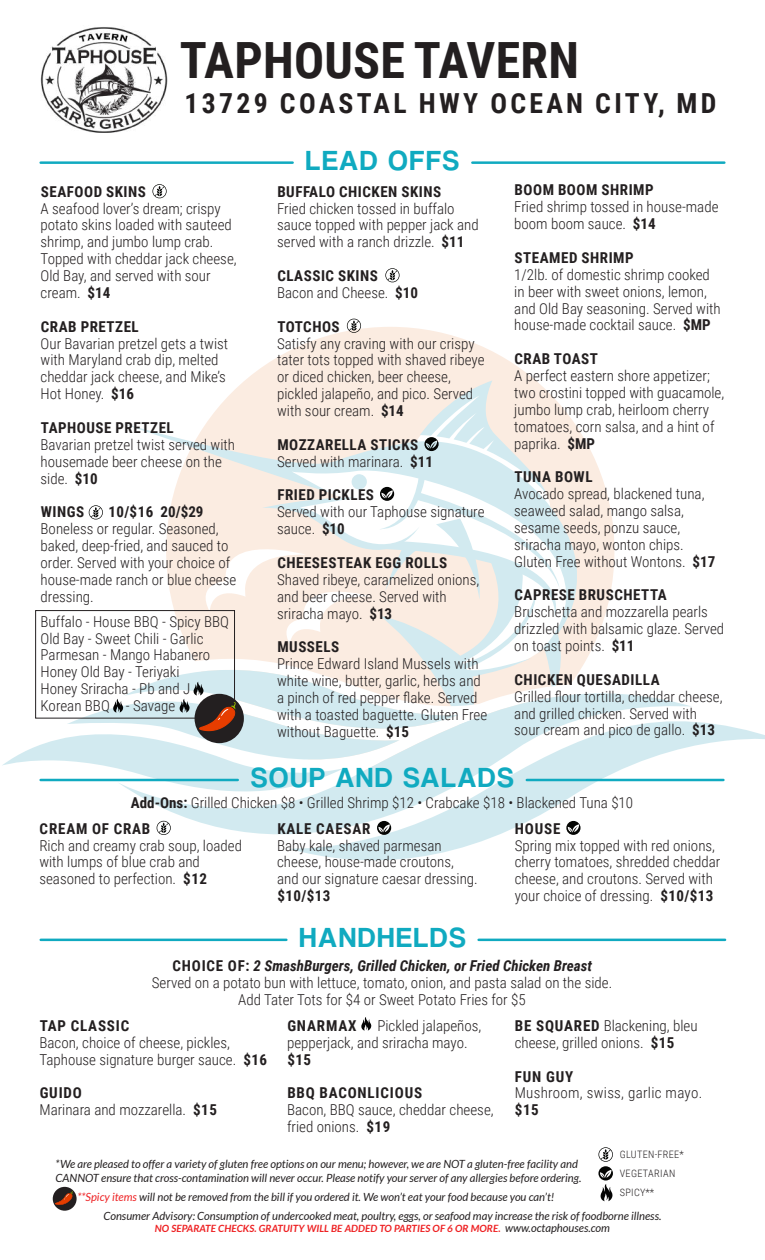
<style>
.page{position:relative;width:765px;height:1260px;background:#fff}
.page>*{position:absolute;margin:0;border:0;box-sizing:border-box;transform-origin:0 0}
.t1{font:700 50px "Roboto Condensed";letter-spacing:.005em;color:#231f20}
.t2{font:28.75px "Coolvetica Rg";letter-spacing:.07em;color:#10aac0}
.t3{font:700 27.62px "Roboto Condensed";letter-spacing:.12em;color:#231f20}
.t4{font:300 15px/16.9px "Roboto Condensed";color:#231f20}
.t5{font:700 15px/16.9px "Roboto Condensed";letter-spacing:.035em;color:#231f20}
.t6{font:700 15px "Roboto Condensed";letter-spacing:.055em;color:#231f20}
.t7{font:300 15px "Roboto Condensed";letter-spacing:.02em;color:#231f20}
.t8{font:italic 11.25px/13.8px "Lato";color:#231f20}
.t9{font:300 10.25px/19.1px "Roboto Condensed";letter-spacing:.035em;color:#231f20}
.t10{font:italic 700 10px "Lato";letter-spacing:.01em;color:#ee2123}
.s1{font-weight:700}
.s2{font-weight:300}
.s3{font-weight:700;font-style:italic}
.s4{color:#ee2325}
.s5{font-weight:400;font-size:11.25px;color:#231f20}
</style>
<div class="page">
<svg style="left:246px;top:327px;width:368px;height:310px;fill:#fbece1"></svg>
<svg style="left:147px;top:693px;width:506px;height:142px;fill:#d2eaf0"></svg>
<svg style="left:288px;top:698px;width:477px;height:163px"></svg>
<hr style="left:41px;top:161px;width:252px;height:3px;background:#10aac0">
<hr style="left:472px;top:161px;width:252px;height:3px;background:#10aac0">
<img style="left:41px;top:27px;width:127px;height:106px">
<hr style="left:41px;top:939px;width:245px;height:2px;background:#10aac0">
<hr style="left:479px;top:939px;width:246px;height:2px;background:#10aac0">
<svg style="left:152px;top:184px;width:15px;height:14px"></svg>
<svg style="left:385px;top:268px;width:15px;height:14px"></svg>
<hr style="left:527px;top:779px;width:196px;height:2px;background:#10aac0">
<svg style="left:347px;top:319px;width:14px;height:14px"></svg>
<svg style="left:157px;top:821px;width:14px;height:14px"></svg>
<svg style="left:377px;top:821px;width:14px;height:14px"></svg>
<svg style="left:566px;top:821px;width:15px;height:14px"></svg>
<svg style="left:598px;top:1147px;width:15px;height:54px"></svg>
<div style="left:53px;top:1187px;width:24px;height:24px;background:#231f20;border-radius:50%"></div>
<svg style="left:55px;top:1191px;width:18px;height:14px"></svg>
<svg style="left:361px;top:1017px;width:10px;height:14px"></svg>
<svg style="left:2px;top:380px;width:581px;height:420px"></svg>
<h1 class="t1" style="left:180px;top:25px;width:401px">TAPHOUSE TAVERN</h1>
<h3 class="t3" style="left:184px;top:84px;width:534px">13729 COASTAL HWY OCEAN CITY, MD</h3>
<p class="t5" style="left:41px;top:182px;width:107px">SEAFOOD SKINS</p>
<p class="t4" style="left:41px;top:199px;width:198px">A seafood lover’s dream; crispy potato skins loaded with sauteed shrimp, and jumbo lump crab.<br>Topped with cheddar jack cheese,<br>Old Bay, and served with sour cream. <span class="s1">$14</span></p>
<p class="t5" style="left:41px;top:317px;width:99px">CRAB PRETZEL</p>
<p class="t4" style="left:41px;top:334px;width:189px">Our Bavarian pretzel gets a twist with Maryland crab dip, melted cheddar jack cheese, and Mike’s<br>Hot Honey. <span class="s1">$16</span></p>
<p class="t5" style="left:41px;top:419px;width:134px">TAPHOUSE PRETZEL</p>
<p class="t4" style="left:41px;top:435px;width:196px">Bavarian pretzel twist served with housemade beer cheese on the side. <span class="s1">$10</span></p>
<p class="t5" style="left:41px;top:503px;width:45px">WINGS</p>
<p class="t5" style="left:108px;top:503px;width:97px">10/$16 20/$29</p>
<p class="t4" style="left:41px;top:520px;width:197px">Boneless or regular. Seasoned, baked, deep-fried, and sauced to order. Served with your choice of house-made ranch or blue cheese dressing.</p>
<p class="t4" style="left:41px;top:612px;width:190px">Buffalo - House BBQ - Spicy BBQ<br>Old Bay - Sweet Chili - Garlic<br>Parmesan - Mango Habanero<br>Honey Old Bay - Teriyaki<br>Honey Sriracha - Pb and J<br>Korean BBQ - Savage</p>
<h2 class="t2" style="left:306px;top:143px;width:155px">LEAD OFFS</h2>
<p class="t5" style="left:277px;top:182px;width:165px">BUFFALO CHICKEN SKINS</p>
<p class="t4" style="left:277px;top:199px;width:203px">Fried chicken tossed in buffalo sauce topped with pepper jack and served with a ranch drizzle. <span class="s1">$11</span></p>
<p class="t5" style="left:277px;top:267px;width:142px">CLASSIC SKINS<br><span class="s2">Bacon and Cheese.</span> $10</p>
<p class="t5" style="left:277px;top:317px;width:64px">TOTCHOS</p>
<p class="t4" style="left:277px;top:334px;width:209px">Satisfy any craving with our crispy tater tots topped with shaved ribeye or diced chicken, beer cheese, pickled jalapeño, and pico. Served with sour cream. <span class="s1">$14</span></p>
<p class="t5" style="left:277px;top:435px;width:157px">MOZZARELLA STICKS<br><span class="s2">Served with marinara.</span> $11</p>
<p class="t5" style="left:277px;top:486px;width:98px">FRIED PICKLES</p>
<p class="t4" style="left:277px;top:503px;width:209px">Served with our Taphouse signature sauce. <span class="s1">$10</span></p>
<p class="t5" style="left:277px;top:554px;width:171px">CHEESESTEAK EGG ROLLS</p>
<p class="t4" style="left:277px;top:570px;width:204px">Shaved ribeye, caramelized onions, and beer cheese. Served with sriracha mayo. <span class="s1">$13</span></p>
<p class="t5" style="left:277px;top:638px;width:63px">MUSSELS</p>
<p class="t4" style="left:277px;top:655px;width:212px">Prince Edward Island Mussels with white wine, butter, garlic, herbs and a pinch of red pepper flake. Served with a toasted baguette. Gluten Free without Baguette. <span class="s1">$15</span></p>
<p class="t5" style="left:515px;top:181px;width:141px">BOOM BOOM SHRIMP</p>
<p class="t4" style="left:514px;top:198px;width:206px">Fried shrimp tossed in house-made boom boom sauce. <span class="s1">$14</span></p>
<p class="t5" style="left:515px;top:249px;width:121px">STEAMED SHRIMP</p>
<p class="t4" style="left:514px;top:265px;width:208px">1/2lb. of domestic shrimp cooked in beer with sweet onions, lemon, and Old Bay seasoning. Served with house-made cocktail sauce. <span class="s1">$MP</span></p>
<p class="t5" style="left:515px;top:350px;width:85px">CRAB TOAST</p>
<p class="t4" style="left:514px;top:367px;width:212px">A perfect eastern shore appetizer; two crostini topped with guacamole, jumbo lump crab, heirloom cherry tomatoes, corn salsa, and a hint of paprika. <span class="s1">$MP</span></p>
<p class="t5" style="left:515px;top:468px;width:80px">TUNA BOWL</p>
<p class="t4" style="left:514px;top:485px;width:203px">Avocado spread, blackened tuna, seaweed salad, mango salsa, sesame seeds, ponzu sauce, sriracha mayo, wonton chips.<br>Gluten Free without Wontons. <span class="s1">$17</span></p>
<p class="t5" style="left:515px;top:586px;width:154px">CAPRESE BRUSCHETTA</p>
<p class="t4" style="left:514px;top:603px;width:211px">Bruschetta and mozzarella pearls drizzled with balsamic glaze. Served on toast points. <span class="s1">$11</span></p>
<p class="t5" style="left:515px;top:670px;width:147px">CHICKEN QUESADILLA</p>
<p class="t4" style="left:514px;top:687px;width:210px">Grilled flour tortilla, cheddar cheese, and grilled chicken. Served with sour cream and pico de gallo. <span class="s1">$13</span></p>
<h2 class="t2" style="left:251px;top:761px;width:264px">SOUP AND SALADS</h2>
<p class="t4" style="left:131px;top:793px;width:504px"><span class="s1">Add-Ons:</span> Grilled Chicken $8 • Grilled Shrimp $12 • Crabcake $18 • Blackened Tuna $10</p>
<p class="t6" style="left:40px;top:818px;width:112px">CREAM OF CRAB</p>
<p class="t4" style="left:39px;top:836px;width:204px">Rich and creamy crab soup, loaded with lumps of blue crab and seasoned to perfection. <span class="s1">$12</span></p>
<p class="t6" style="left:277px;top:818px;width:95px">KALE CAESAR</p>
<p class="t4" style="left:277px;top:836px;width:202px">Baby kale, shaved parmesan cheese, house-made croutons, and our signature caesar dressing.</p>
<p class="t5" style="left:277px;top:887px;width:55px">$10/$13</p>
<h2 class="t2" style="left:300px;top:921px;width:167px">HANDHELDS</h2>
<p class="t5" style="left:515px;top:819px;width:47px">HOUSE</p>
<p class="t4" style="left:515px;top:836px;width:207px">Spring mix topped with red onions, cherry tomatoes, shredded cheddar cheese, and croutons. Served with your choice of dressing. <span class="s1">$10/$13</span></p>
<p class="t4" style="left:152px;top:957px;width:462px;text-align:center"><span class="s1">CHOICE OF:</span> <span class="s3">2 SmashBurgers, Grilled Chicken, or Fried Chicken Breast<br></span>Served on a potato bun with lettuce, tomato, onion, and pasta salad on the side.<br>Add Tater Tots for $4 or Sweet Potato Fries for $5</p>
<p class="t6" style="left:40px;top:1015px;width:91px">TAP CLASSIC</p>
<p class="t4" style="left:39px;top:1033px;width:229px">Bacon, choice of cheese, pickles,<br>Taphouse signature burger sauce. <span class="s1">$16</span></p>
<p class="t4" style="left:39px;top:1084px;width:179px"><span class="s1">GUIDO<br></span>Marinara and mozzarella. <span class="s1">$15</span></p>
<p class="t4" style="left:287px;top:1017px;width:196px;text-indent:90px">Pickled jalapeños, pepperjack, and sriracha mayo.</p>
<p class="t5" style="left:287px;top:1050px;width:25px">$15</p>
<p class="t6" style="left:287px;top:1083px;width:136px">BBQ BACONLICIOUS</p>
<p class="t4" style="left:287px;top:1101px;width:208px">Bacon, BBQ sauce, cheddar cheese, fried onions. <span class="s1">$19</span></p>
<p class="t6" style="left:287px;top:1015px;width:71px">GNARMAX</p>
<p class="t4" style="left:515px;top:1017px;width:184px"><span class="s1">BE SQUARED</span> Blackening, bleu cheese, grilled onions. <span class="s1">$15</span></p>
<p class="t5" style="left:515px;top:1067px;width:60px">FUN GUY</p>
<p class="t7" style="left:515px;top:1083px;width:189px">Mushroom, swiss, garlic mayo.</p>
<p class="t5" style="left:515px;top:1101px;width:25px">$15</p>
<p class="t8" style="left:56px;top:1157px;width:527px">*We are pleased to offer a variety of gluten free options on our menu; however, we are NOT a gluten-free facility and<br>CANNOT ensure that cross-contamination will never occur. Please notify your server of any allergies before ordering.</p>
<p class="t8" style="left:77px;top:1190px;width:479px"><span class="s4">**Spicy items</span> will not be removed from the bill if you ordered it. We won’t eat your food because you can’t!</p>
<p class="t9" style="left:620px;top:1145px;width:66px">GLUTEN-FREE*<br>VEGETARIAN<br>SPICY**</p>
<p class="t8" style="left:103px;top:1209px;width:559px">Consumer Advisory: Consumption of undercooked meat, poultry, eggs, or seafood may increase the risk of foodborne illness.</p>
<p class="t10" style="left:155px;top:1223px;width:457px">NO SEPARATE CHECKS. GRATUITY WILL BE ADDED TO PARTIES OF 6 OR MORE. <span class="s5">www.octaphouses.com</span></p>
</div>
